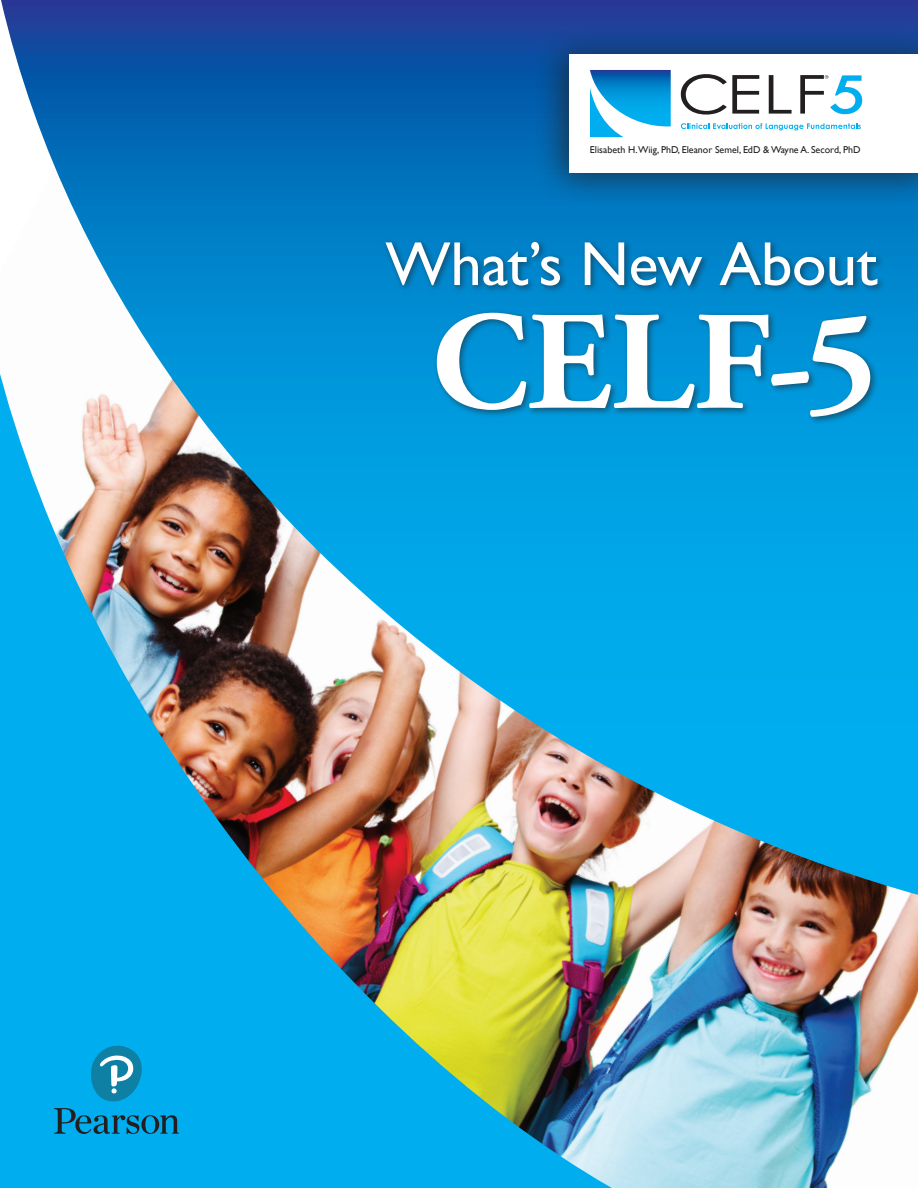
<style>
.page{position:relative;width:918px;height:1188px;background:#fff}
.page>*{position:absolute;margin:0;border:0;box-sizing:border-box;transform-origin:0 0}
.t1{font:700 140.4px "Adobe Garamond Pro";color:#fff}
.t2{font:62.4px "Gill Sans";letter-spacing:-.005em;color:#fff}
.t3{font:9.9px "Gill Sans";color:#231f20}
</style>
<div class="page">
<img style="left:636px;top:895px;width:282px;height:293px">
<svg style="left:0;top:374px;width:636px;height:814px;background:#3dacbd"></svg>
<img style="left:1px;top:0;width:917px;height:895px">
<div style="left:433px;top:309px;width:446px;height:116px;background:#231f20;opacity:.55"></div>
<div style="left:534px;top:27px;width:384px;height:179px;background:#231f20;opacity:.75"></div>
<div style="left:570px;top:54px;width:348px;height:119px;background:#fff"></div>
<svg style="left:681px;top:123px;width:180px;height:7px"></svg>
<svg style="left:681px;top:74px;width:78px;height:41px"></svg>
<svg style="left:769px;top:75px;width:23px;height:39px"></svg>
<svg style="left:800px;top:75px;width:62px;height:39px"></svg>
<svg style="left:590px;top:126px;width:34px;height:11px"></svg>
<img style="left:590px;top:70px;width:81px;height:56px">
<div style="left:382px;top:238px;width:504px;height:56px;background:#231f20;opacity:.55"></div>
<svg style="left:54px;top:1042px;width:125px;height:92px;background:#0d9dd2"></svg>
<p class="t3" style="left:590px;top:144px;width:272px">Elisabeth H.Wiig, PhD, Eleanor Semel, EdD &amp; Wayne A. Secord, PhD</p>
<p class="t2" style="left:385px;top:227px;width:494px">What’s New About</p>
<p class="t1" style="left:431px;top:281px;width:448px">CELF-5</p>
</div>
